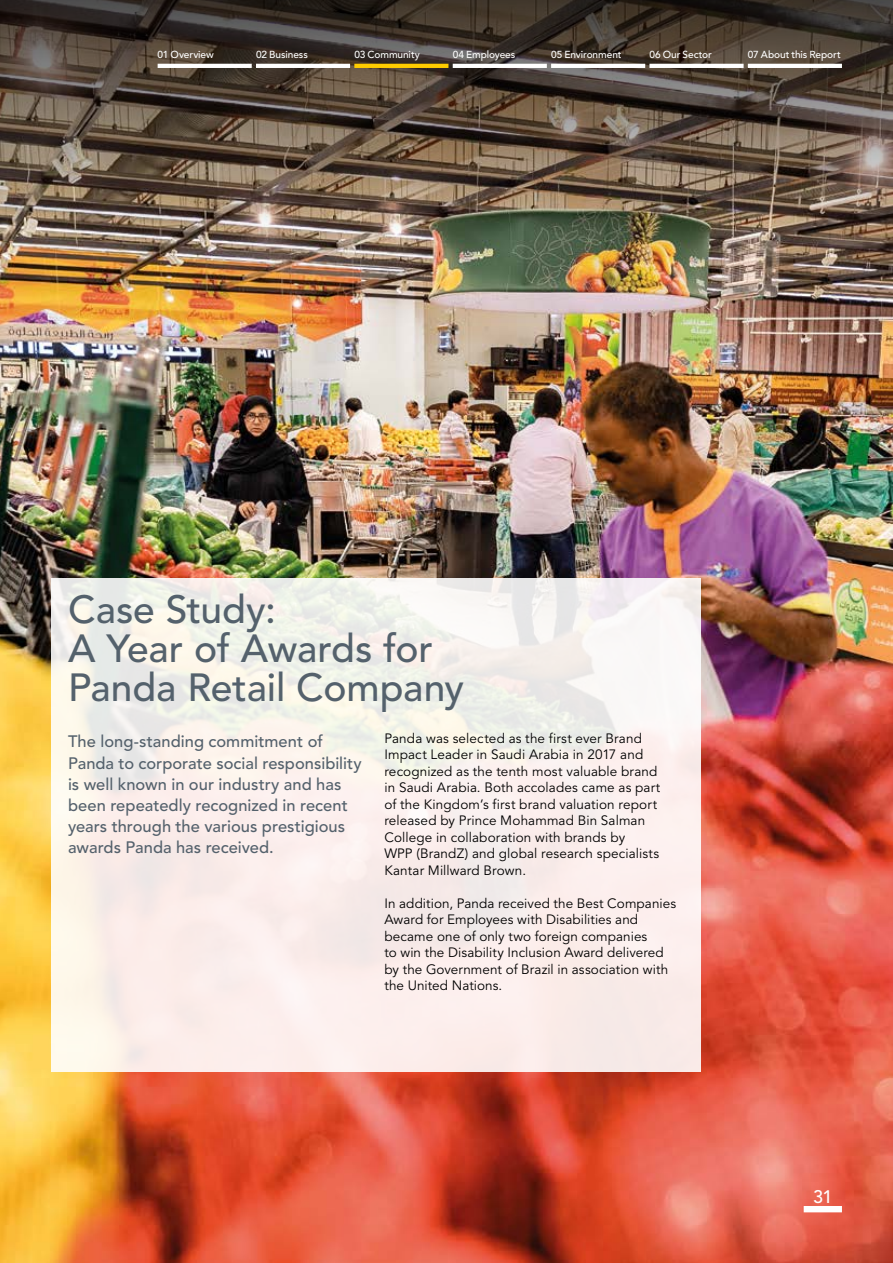
<style>
.page{position:relative;width:893px;height:1263px;background:#fff}
.page>*{position:absolute;margin:0;border:0;box-sizing:border-box;transform-origin:0 0}
.t1{font:500 39px/39px "Avenir LT Std";letter-spacing:-.005em;color:#54616c}
.t2{font:500 18px "Avenir LT Std";color:#fff}
.t3{font:500 16.5px/21px "Avenir LT Std";color:#54616c}
.t4{font:13.5px/16.5px "Avenir LT Std";letter-spacing:.01em;color:#000}
.t5{font:500 10.2px "Avenir LT Std";letter-spacing:-.01em;color:#fff}
</style>
<div class="page">
<img style="left:0;top:323px;width:893px;height:940px">
<img style="left:0;top:0;width:893px;height:323px">
<div style="left:51px;top:578px;width:650px;height:493px;background:linear-gradient(to bottom,#f3f2ed,#fdedea)"></div>
<div style="left:804px;top:1206px;width:38px;height:6px;background:#fff"></div>
<hr style="left:748px;top:64px;width:94px;height:4px;background:#fff">
<hr style="left:649px;top:64px;width:95px;height:4px;background:#fff">
<hr style="left:354px;top:64px;width:94px;height:4px;background:#fc0">
<hr style="left:551px;top:64px;width:94px;height:4px;background:#fff">
<hr style="left:256px;top:64px;width:94px;height:4px;background:#fff">
<hr style="left:453px;top:64px;width:94px;height:4px;background:#fff">
<hr style="left:158px;top:64px;width:94px;height:4px;background:#fff">
<p class="t5" style="left:158px;top:49px;width:58px">01 Overview</p>
<p class="t5" style="left:256px;top:49px;width:53px">02 Business</p>
<p class="t5" style="left:354px;top:49px;width:67px">03 Community</p>
<p class="t5" style="left:453px;top:49px;width:64px">04 Employees</p>
<p class="t5" style="left:551px;top:49px;width:72px">05 Environment</p>
<p class="t5" style="left:649px;top:49px;width:64px">06 Our Sector</p>
<p class="t5" style="left:748px;top:49px;width:94px">07 About this Report</p>
<h1 class="t1" style="left:68px;top:591px;width:398px">Case Study:<br>A Year of Awards for<br>Panda Retail Company</h1>
<p class="t3" style="left:68px;top:732px;width:295px">The long-standing commitment of Panda to corporate social responsibility is well known in our industry and has been repeatedly recognized in recent years through the various prestigious awards Panda has received.</p>
<p class="t4" style="left:384px;top:730px;width:278px">Panda was selected as the first ever Brand Impact Leader in Saudi Arabia in 2017 and recognized as the tenth most valuable brand in Saudi Arabia. Both accolades came as part of the Kingdom’s first brand valuation report released by Prince Mohammad Bin Salman College in collaboration with brands by<br>WPP (BrandZ) and global research specialists Kantar Millward Brown.</p>
<p class="t4" style="left:384px;top:895px;width:293px">In addition, Panda received the Best Companies Award for Employees with Disabilities and became one of only two foreign companies<br>to win the Disability Inclusion Award delivered by the Government of Brazil in association with the United Nations.</p>
<h2 class="t2" style="left:813px;top:1187px;width:21px">31</h2>
</div>
